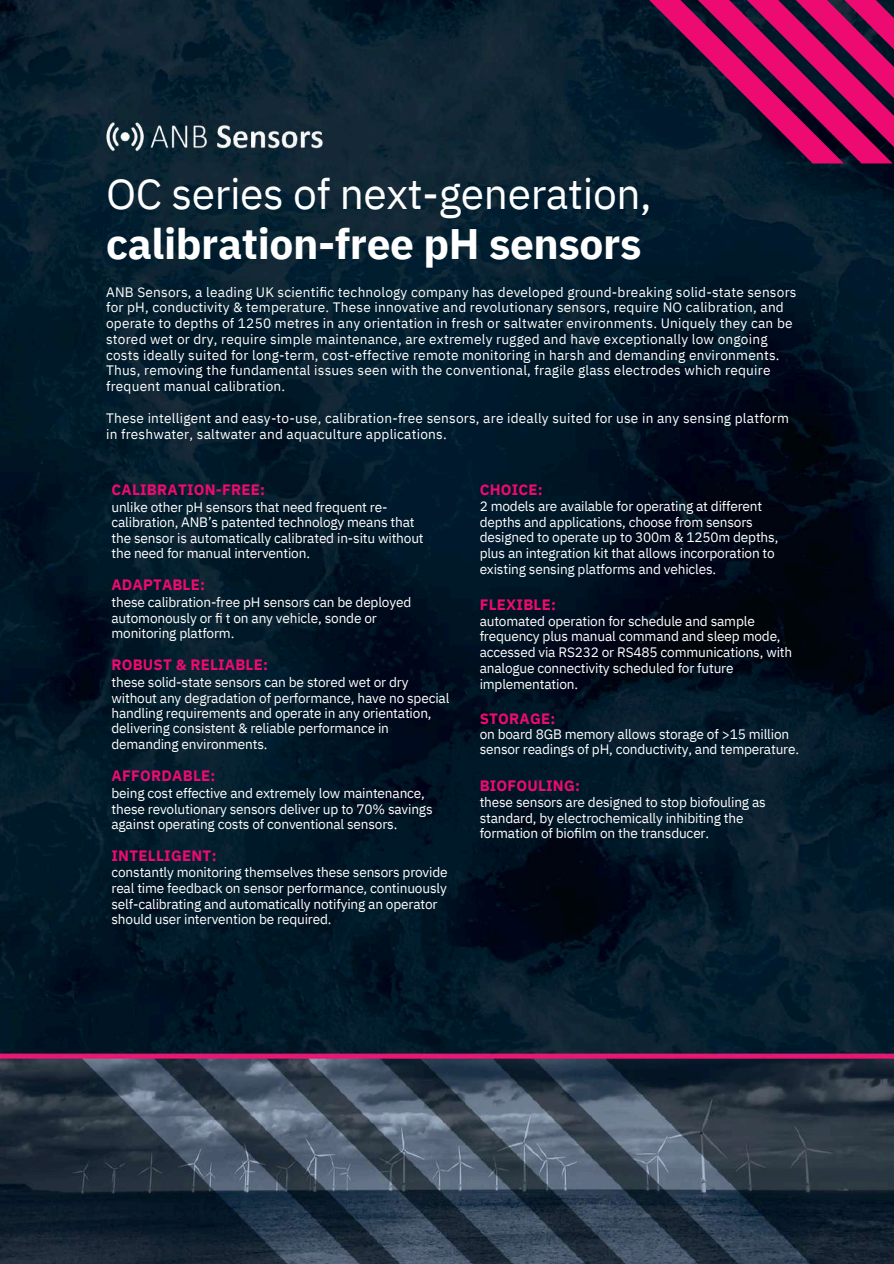
<style>
.page{position:relative;width:894px;height:1264px;background:#fff}
.page>*{position:absolute;margin:0;border:0;box-sizing:border-box;transform-origin:0 0}
.t1{font:42.6px "IBM Plex Sans";letter-spacing:-.01em;color:#fff}
.t2{font:700 42.6px "IBM Plex Sans";letter-spacing:-.01em;color:#fff}
.t3{font:700 15px "IBM Plex Sans";letter-spacing:.015em;color:#ed0a71}
.t4{font:13.65px/15.8px "IBM Plex Sans";letter-spacing:-.015em;color:#fff}
.t5{font:13.65px/15.8px "IBM Plex Sans";letter-spacing:.015em;color:#fff}
</style>
<div class="page">
<img style="left:0;top:0;width:893px;height:1263px">
<svg style="left:647px;top:0;width:246px;height:163px;background:#6b1249"></svg>
<img style="left:99px;top:116px;width:230px;height:41px">
<h1 class="t1" style="left:106px;top:165px;width:547px">OC series of next-generation,</h1>
<h1 class="t2" style="left:106px;top:215px;width:537px">calibration-free pH sensors</h1>
<p class="t5" style="left:106px;top:284px;width:691px">ANB Sensors, a leading UK scientific technology company has developed ground-breaking solid-state sensors for pH, conductivity &amp; temperature. These innovative and revolutionary sensors, require NO calibration, and operate to depths of 1250 metres in any orientation in fresh or saltwater environments. Uniquely they can be stored wet or dry, require simple maintenance, are extremely rugged and have exceptionally low ongoing costs ideally suited for long-term, cost-effective remote monitoring in harsh and demanding environments.<br>Thus, removing the fundamental issues seen with the conventional, fragile glass electrodes which require frequent manual calibration.</p>
<p class="t5" style="left:106px;top:410px;width:684px">These intelligent and easy-to-use, calibration-free sensors, are ideally suited for use in any sensing platform in freshwater, saltwater and aquaculture applications.</p>
<p class="t3" style="left:111px;top:479px;width:155px">CALIBRATION-FREE:</p>
<p class="t4" style="left:111px;top:499px;width:313px;line-height:15.3px">unlike other pH sensors that need frequent re&shy;calibration, ANB’s patented technology means that the sensor is automatically calibrated in-situ without the need for manual intervention.</p>
<p class="t3" style="left:111px;top:575px;width:95px">ADAPTABLE:</p>
<p class="t4" style="left:111px;top:594px;width:301px;line-height:15.3px">these calibration-free pH sensors can be deployed automonously or fi t on any vehicle, sonde or monitoring platform.</p>
<p class="t3" style="left:111px;top:655px;width:158px">ROBUST &amp; RELIABLE:</p>
<p class="t4" style="left:111px;top:674px;width:339px;line-height:15.3px">these solid-state sensors can be stored wet or dry without any degradation of performance, have no special handling requirements and operate in any orientation, delivering consistent &amp; reliable performance in demanding environments.</p>
<p class="t3" style="left:111px;top:765px;width:105px">AFFORDABLE:</p>
<p class="t4" style="left:111px;top:785px;width:322px;line-height:15.3px">being cost effective and extremely low maintenance, these revolutionary sensors deliver up to 70% savings against operating costs of conventional sensors.</p>
<p class="t3" style="left:111px;top:845px;width:107px">INTELLIGENT:</p>
<p class="t4" style="left:111px;top:864px;width:337px">constantly monitoring themselves these sensors provide real time feedback on sensor performance, continuously self-calibrating and automatically notifying an operator should user intervention be required.</p>
<p class="t3" style="left:479px;top:479px;width:65px">CHOICE:</p>
<p class="t4" style="left:479px;top:498px;width:300px">2 models are available for operating at different depths and applications, choose from sensors designed to operate up to 300m &amp; 1250m depths, plus an integration kit that allows incorporation to existing sensing platforms and vehicles.</p>
<p class="t3" style="left:479px;top:594px;width:78px">FLEXIBLE:</p>
<p class="t4" style="left:479px;top:612px;width:314px">automated operation for schedule and sample frequency plus manual command and sleep mode, accessed via RS232 or RS485 communications, with analogue connectivity scheduled for future implementation.</p>
<p class="t3" style="left:479px;top:709px;width:77px">STORAGE:</p>
<p class="t4" style="left:479px;top:725px;width:321px">on board 8GB memory allows storage of &gt;15 million sensor readings of pH, conductivity, and temperature.</p>
<p class="t4" style="left:479px;top:794px;width:287px">these sensors are designed to stop biofouling as standard, by electrochemically inhibiting the formation of biofilm on the transducer.</p>
<p class="t3" style="left:479px;top:775px;width:102px">BIOFOULING:</p>
</div>
